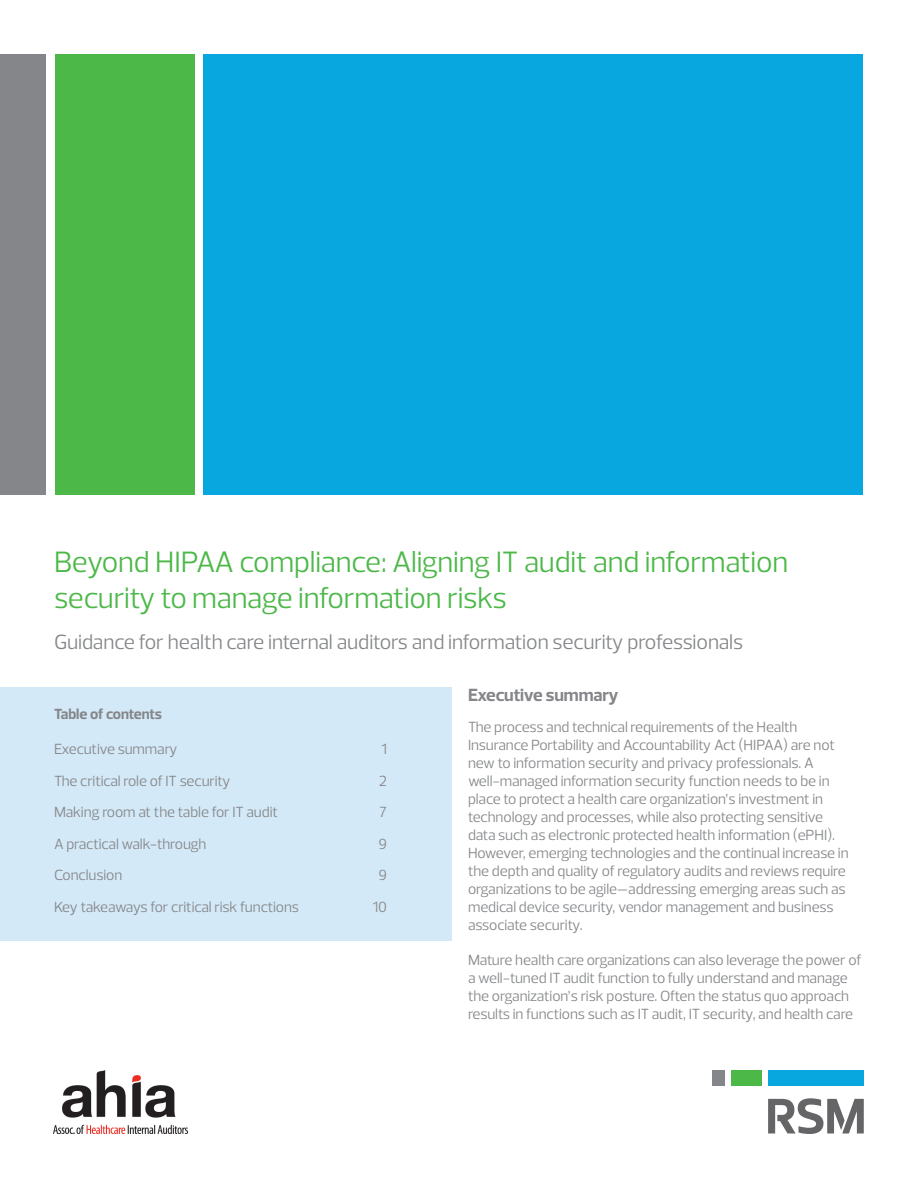
<style>
.page{position:relative;width:918px;height:1188px;background:#fff}
.page>*{position:absolute;margin:0;border:0;box-sizing:border-box;transform-origin:0 0}
.Cover_heading{font:30px/36px "Prelo";letter-spacing:-.015em;color:#4cb848}
.Cover_description{font:21px "Prelo";letter-spacing:-.01em;color:#848689}
.Inside_spread_subhea{font:700 18px "Prelo";letter-spacing:-.01em;color:#848689}
.Body_copy{font:15px/18px "Prelo";letter-spacing:-.01em;color:#848689}
.Inside_subheading{font:700 15px "Prelo";letter-spacing:-.01em;color:#848689}
</style>
<div class="page">
<div style="left:768px;top:1070px;width:96px;height:16px;background:#08a7e0"></div>
<div style="left:712px;top:1070px;width:12px;height:16px;background:#848689"></div>
<div style="left:731px;top:1070px;width:30px;height:16px;background:#4cb848"></div>
<svg style="left:768px;top:1098px;width:96px;height:36px"></svg>
<div style="left:204px;top:54px;width:659px;height:441px;background:#08a7e0"></div>
<div style="left:55px;top:54px;width:140px;height:441px;background:#4cb848"></div>
<div style="left:0;top:54px;width:46px;height:441px;background:#848689"></div>
<div style="left:0;top:687px;width:452px;height:253px;background:#d4e9f7"></div>
<img style="left:54px;top:1070px;width:134px;height:64px">
<p class="Cover_heading" style="left:54px;top:544px;width:736px">Beyond HIPAA compliance: Aligning IT audit and information security to manage information risks</p>
<p class="Cover_description" style="left:54px;top:630px;width:691px">Guidance for health care internal auditors and information security professionals</p>
<p class="Inside_subheading" style="left:54px;top:706px;width:110px">Table of contents</p>
<p class="Body_copy" style="left:54px;top:740px;width:125px">Executive summary</p>
<p class="Body_copy" style="left:382px;top:740px;width:7px">1</p>
<p class="Body_copy" style="left:54px;top:772px;width:178px">The critical role of IT security</p>
<p class="Body_copy" style="left:379px;top:772px;width:10px">2</p>
<p class="Body_copy" style="left:54px;top:803px;width:226px">Making room at the table for IT audit</p>
<p class="Body_copy" style="left:380px;top:803px;width:9px">7</p>
<p class="Body_copy" style="left:54px;top:835px;width:154px">A practical walk-through</p>
<p class="Body_copy" style="left:378px;top:835px;width:10px">9</p>
<p class="Body_copy" style="left:54px;top:866px;width:70px">Conclusion</p>
<p class="Body_copy" style="left:378px;top:866px;width:10px">9</p>
<p class="Body_copy" style="left:54px;top:898px;width:247px">Key takeaways for critical risk functions</p>
<p class="Body_copy" style="left:373px;top:898px;width:16px">10</p>
<p class="Inside_spread_subhea" style="left:468px;top:685px;width:152px">Executive summary</p>
<p class="Body_copy" style="left:468px;top:718px;width:382px">The process and technical requirements of the Health Insurance Portability and Accountability Act (HIPAA) are not new to information security and privacy professionals. A well-managed information security function needs to be in place to protect a health care organization’s investment in technology and processes, while also protecting sensitive data such as electronic protected health information (ePHI).<br>However, emerging technologies and the continual increase in the depth and quality of regulatory audits and reviews require organizations to be agile—addressing emerging areas such as medical device security, vendor management and business associate security.</p>
<p class="Body_copy" style="left:468px;top:951px;width:395px">Mature health care organizations can also leverage the power of a well-tuned IT audit function to fully understand and manage the organization’s risk posture. Often the status quo approach results in functions such as IT audit, IT security, and health care</p>
</div>
